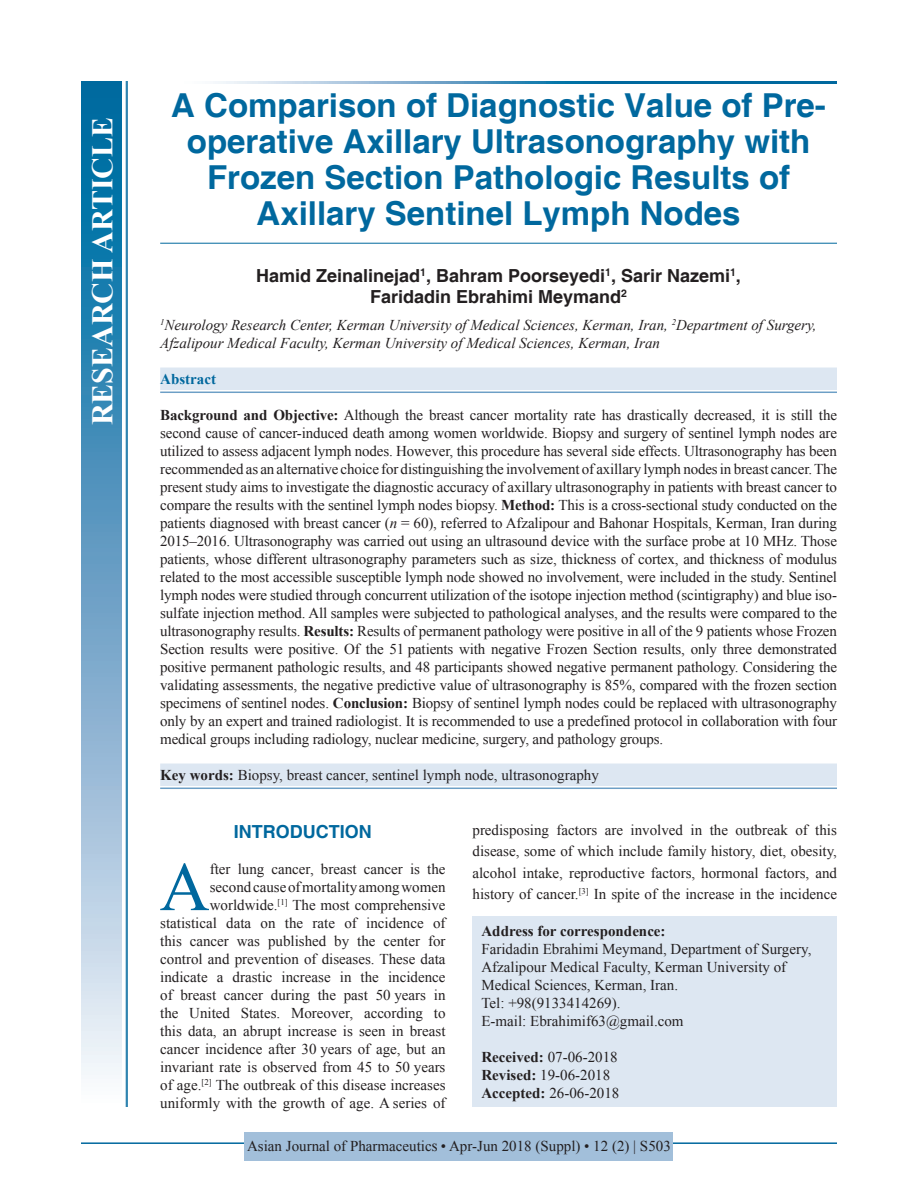
<style>
.page{position:relative;width:918px;height:1188px;background:#fff}
.page>*{position:absolute;margin:0;border:0;box-sizing:border-box;transform-origin:0 0}
.DROP_CAP_TX{font:69.3px "Times New Roman";color:#00689e}
.AT{font:700 33px/36px "Helvetica";color:#00689e;text-align:center}
.AH{font:700 30px "Times New Roman";color:#fff}
.AU{font:700 18px/21px "Helvetica";color:#231f20;text-align:center}
.t1{font:700 18px "Helvetica";color:#00689e}
.ABS_1{font:15px/18px "Times New Roman";letter-spacing:-.01em;color:#231f20;text-align:justify}
.DROP_CAP_TX-2{font:15px/18px "Times New Roman";color:#231f20;text-align:right}
.ADD{font:15px/18px "Times New Roman";color:#231f20}
.AFF{font:italic 15px/18px "Times New Roman";color:#231f20}
.KWD_1_L{font:15px "Times New Roman";color:#231f20}
.RF{font:15px "Times New Roman";color:#231f20}
.HIS{font:15px/18px "Times New Roman";color:#231f20}
.ABS{font:700 15px "Times New Roman";color:#00689e}
.s1{font-weight:700}
.s2{font-style:italic}
</style>
<div class="page">
<hr style="left:81px;top:1142px;width:756px;height:2px;background:#00689e">
<div style="left:245px;top:1132px;width:428px;height:28px;background:#a2bfda"></div>
<hr style="left:160px;top:243px;width:677px;height:1px;background:#00689e">
<div style="left:160px;top:368px;width:677px;height:22px;background:#dde7f2"></div>
<hr style="left:160px;top:392px;width:677px;height:1px;background:#6d9fc6">
<div style="left:160px;top:764px;width:677px;height:22px;background:#dde7f2"></div>
<hr style="left:160px;top:788px;width:677px;height:1px;background:#6d9fc6">
<div style="left:472px;top:917px;width:365px;height:190px;background:#dde7f2"></div>
<svg style="left:215px;top:81px;width:622px;height:3px;background:#4d94bc"></svg>
<div style="left:81px;top:81px;width:41px;height:1026px;background:linear-gradient(to bottom,#005e9a,#f6f0f9)"></div>
<hr style="left:127px;top:81px;width:1px;height:1026px;background:#00689e">
<hr style="left:126px;top:81px;width:1px;height:1026px;background:#00689e">
<p class="AH" style="left:81px;top:425px;width:310px;rotate:-90deg">RESEARCH ARTICLE</p>
<p class="AT" style="left:171px;top:89px;width:656px">A Comparison of Diagnostic Value of Pre&shy;operative Axillary Ultrasonography with Frozen Section Pathologic Results of Axillary Sentinel Lymph Nodes</p>
<p class="AU" style="left:256px;top:266px;width:486px">Hamid Zeinalinejad<sup>1</sup>, Bahram Poorseyedi<sup>1</sup>, Sarir Nazemi<sup>1</sup>,<br>Faridadin Ebrahimi Meymand<sup>2</sup></p>
<p class="AFF" style="left:160px;top:316px;width:658px"><sup>1</sup>Neurology Research Center, Kerman University of Medical Sciences, Kerman, Iran, <sup>2</sup>Department of Surgery,<br>Afzalipour Medical Faculty, Kerman University of Medical Sciences, Kerman, Iran</p>
<p class="ABS" style="left:160px;top:368px;width:57px">Abstract</p>
<p class="ABS_1" style="left:160px;top:406px;width:678px"><span class="s1">Background and Objective:</span> Although the breast cancer mortality rate has drastically decreased, it is still the second cause of cancer-induced death among women worldwide. Biopsy and surgery of sentinel lymph nodes are utilized to assess adjacent lymph nodes. However, this procedure has several side effects. Ultrasonography has been recommended as an alternative choice for distinguishing the involvement of axillary lymph nodes in breast cancer. The present study aims to investigate the diagnostic accuracy of axillary ultrasonography in patients with breast cancer to compare the results with the sentinel lymph nodes biopsy. <span class="s1">Method:</span> This is a cross-sectional study conducted on the patients diagnosed with breast cancer (<span class="s2">n</span> = 60), referred to Afzalipour and Bahonar Hospitals, Kerman, Iran during 2015–2016. Ultrasonography was carried out using an ultrasound device with the surface probe at 10 MHz. Those patients, whose different ultrasonography parameters such as size, thickness of cortex, and thickness of modulus related to the most accessible susceptible lymph node showed no involvement, were included in the study. Sentinel lymph nodes were studied through concurrent utilization of the isotope injection method (scintigraphy) and blue iso&shy;sulfate injection method. All samples were subjected to pathological analyses, and the results were compared to the ultrasonography results. <span class="s1">Results:</span> Results of permanent pathology were positive in all of the 9 patients whose Frozen Section results were positive. Of the 51 patients with negative Frozen Section results, only three demonstrated positive permanent pathologic results, and 48 participants showed negative permanent pathology. Considering the validating assessments, the negative predictive value of ultrasonography is 85%, compared with the frozen section specimens of sentinel nodes. <span class="s1">Conclusion:</span> Biopsy of sentinel lymph nodes could be replaced with ultrasonography only by an expert and trained radiologist. It is recommended to use a predefined protocol in collaboration with four medical groups including radiology, nuclear medicine, surgery, and pathology groups.</p>
<p class="KWD_1_L" style="left:160px;top:764px;width:440px"><span class="s1">Key words:</span> Biopsy, breast cancer, sentinel lymph node, ultrasonography</p>
<h1 class="t1" style="left:234px;top:821px;width:139px">INTRODUCTION</h1>
<p class="DROP_CAP_TX" style="left:160px;top:838px;width:52px">A</p>
<p class="DROP_CAP_TX-2" style="left:160px;top:860px;width:287px">fter lung cancer, breast cancer is the<br>second cause of mortality among women worldwide.<sup>[1]</sup> The most comprehensive statistical data on the rate of incidence of this cancer was published by the center for control and prevention of diseases. These data indicate a drastic increase in the incidence of breast cancer during the past 50 years in the United States. Moreover, according to this data, an abrupt increase is seen in breast cancer incidence after 30 years of age, but an invariant rate is observed from 45 to 50 years of age.<sup>[2]</sup> The outbreak of this disease increases uniformly with the growth of age. A series of</p>
<p class="DROP_CAP_TX-2" style="left:472px;top:819px;width:366px;line-height:21px;text-align:justify">predisposing factors are involved in the outbreak of this disease, some of which include family history, diet, obesity, alcohol intake, reproductive factors, hormonal factors, and history of cancer.<sup>[3]</sup> In spite of the increase in the incidence</p>
<p class="ADD" style="left:482px;top:922px;width:331px"><span class="s1">Address for correspondence:<br></span>Faridadin Ebrahimi Meymand, Department of Surgery, Afzalipour Medical Faculty, Kerman University of Medical Sciences, Kerman, Iran.<br>Tel: +98(9133414269).<br>E-mail: Ebrahimif63@gmail.com</p>
<p class="HIS" style="left:482px;top:1048px;width:139px"><span class="s1">Received:</span> 07-06-2018<br><span class="s1">Revised:</span> 19-06-2018<br><span class="s1">Accepted:</span> 26-06-2018</p>
<p class="RF" style="left:247px;top:1136px;width:425px">Asian Journal of Pharmaceutics • Apr-Jun 2018 (Suppl) • 12 (2) | S503</p>
</div>
